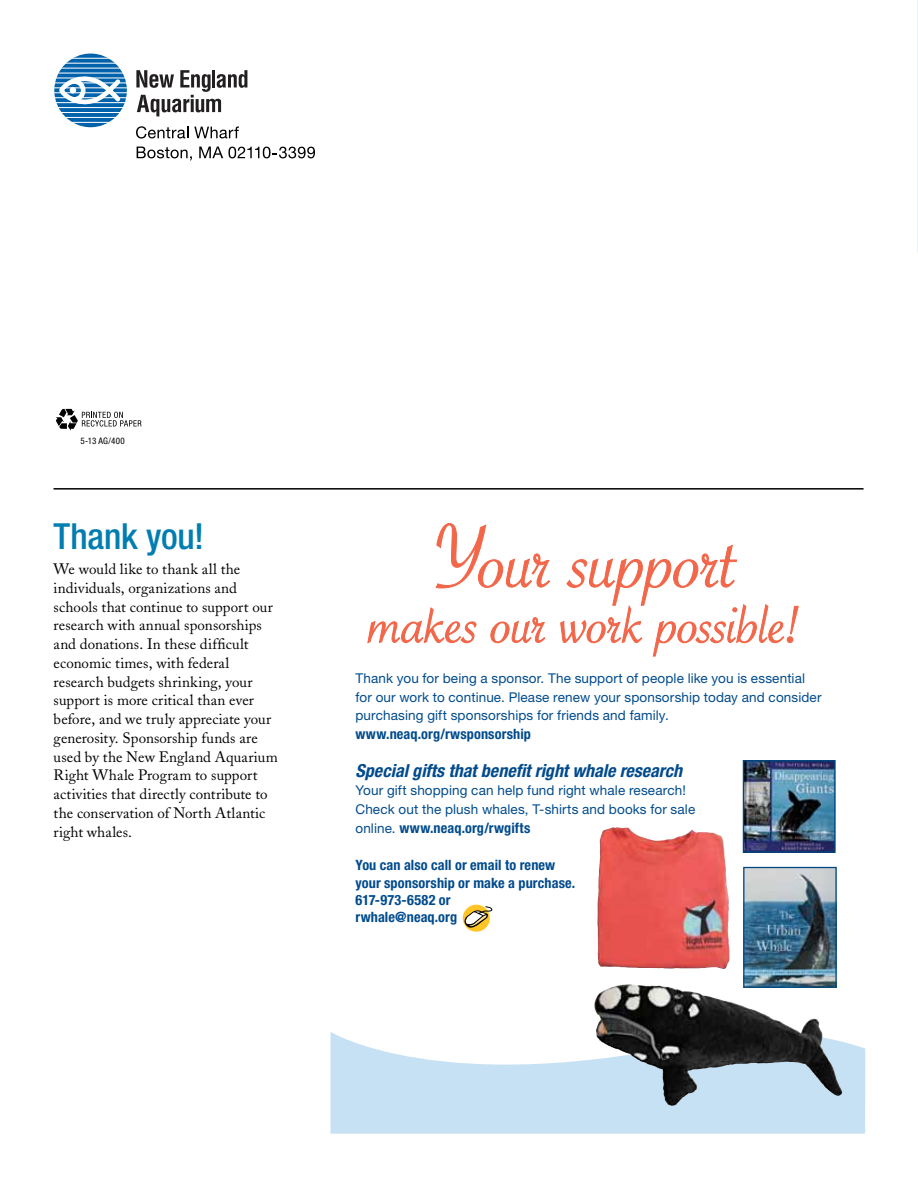
<style>
.page{position:relative;width:918px;height:1187px;background:#fff}
.page>*{position:absolute;margin:0;border:0;box-sizing:border-box;transform-origin:0 0}
.t1{font:500 condensed 36px "Helvetica Neue LT Std";letter-spacing:-.01em;color:#007db1}
.t2{font:italic 700 condensed 18px "Helvetica Neue LT Std";color:#004b8d}
.t3{font:15px/18.8px "Adobe Caslon";letter-spacing:.005em;color:#000}
.t4{font:700 condensed 14.25px/17.2px "Helvetica Neue LT Std";letter-spacing:.01em;color:#004b8d}
.t5{font:13.5px/18.8px "Helvetica Neue LT Std";letter-spacing:.01em;color:#004b8d}
.t6{font:condensed 9px "Helvetica Neue LT Std";letter-spacing:.035em;color:#000}
.s1{font-weight:400;font-stretch:normal;font-size:13.5px}
</style>
<div class="page">
<svg style="left:331px;top:1020px;width:534px;height:114px;fill:#c7e1f4"></svg>
<svg style="left:54px;top:54px;width:73px;height:73px"></svg>
<hr style="left:56px;top:102px;width:69px;height:1px;background:#fff">
<hr style="left:55px;top:97px;width:72px;height:1px;background:#fff">
<hr style="left:54px;top:92px;width:73px;height:1px;background:#fff">
<hr style="left:54px;top:87px;width:73px;height:1px;background:#fff">
<hr style="left:55px;top:82px;width:72px;height:1px;background:#fff">
<hr style="left:56px;top:77px;width:69px;height:1px;background:#fff">
<hr style="left:61px;top:68px;width:59px;height:1px;background:#fff">
<hr style="left:65px;top:63px;width:51px;height:1px;background:#fff">
<hr style="left:72px;top:58px;width:37px;height:1px;background:#fff">
<hr style="left:72px;top:122px;width:37px;height:1px;background:#fff">
<hr style="left:66px;top:117px;width:50px;height:1px;background:#fff">
<svg style="left:57px;top:73px;width:66px;height:40px"></svg>
<svg style="left:136px;top:70px;width:111px;height:46px"></svg>
<svg style="left:136px;top:126px;width:52px;height:13px"></svg>
<svg style="left:194px;top:126px;width:45px;height:12px"></svg>
<svg style="left:137px;top:147px;width:55px;height:14px"></svg>
<svg style="left:199px;top:147px;width:116px;height:11px"></svg>
<svg style="left:56px;top:409px;width:86px;height:22px"></svg>
<svg style="left:368px;top:523px;width:430px;height:133px"></svg>
<img style="left:597px;top:827px;width:133px;height:142px">
<img style="left:745px;top:869px;width:90px;height:117px">
<div style="left:743px;top:867px;width:94px;height:121px;border:1px solid #00467f"></div>
<img style="left:745px;top:762px;width:89px;height:89px">
<div style="left:743px;top:760px;width:93px;height:93px;border:1px solid #00467f"></div>
<img style="left:594px;top:984px;width:56px;height:81px">
<svg style="left:463px;top:905px;width:27px;height:27px"></svg>
<svg style="left:462px;top:906px;width:30px;height:23px"></svg>
<hr style="left:54px;top:488px;width:810px;height:2px;background:#000">
<svg style="left:917px;top:0;width:1px;height:253px"></svg>
<p class="t6" style="left:81px;top:435px;width:46px">5-13 AG/400</p>
<h1 class="t1" style="left:54px;top:515px;width:152px">Thank you!</h1>
<p class="t3" style="left:54px;top:560px;width:226px">We would like to thank all the individuals, organizations and schools that continue to support our research with annual sponsorships and donations. In these difficult economic times, with federal research budgets shrinking, your support is more critical than ever before, and we truly appreciate your generosity. Sponsorship funds are used by the New England Aquarium<br>Right Whale Program to support activities that directly contribute to the conservation of North Atlantic right whales.</p>
<p class="t5" style="left:356px;top:669px;width:468px">Thank you for being a sponsor. The support of people like you is essential for our work to continue. Please renew your sponsorship today and consider purchasing gift sponsorships for friends and family.</p>
<p class="t4" style="left:356px;top:725px;width:177px">www.neaq.org/rwsponsorship</p>
<p class="t2" style="left:356px;top:759px;width:328px">Special gifts that benefit right whale research</p>
<p class="t5" style="left:356px;top:781px;width:341px">Your gift shopping can help fund right whale research!<br>Check out the plush whales, T-shirts and books for sale</p>
<p class="t4" style="left:356px;top:819px;width:176px"><span class="s1">online.</span> www.neaq.org/rwgifts</p>
<p class="t4" style="left:356px;top:857px;width:221px">You can also call or email to renew your sponsorship or make a purchase.<br>617-973-6582 or<br>rwhale@neaq.org</p>
</div>
